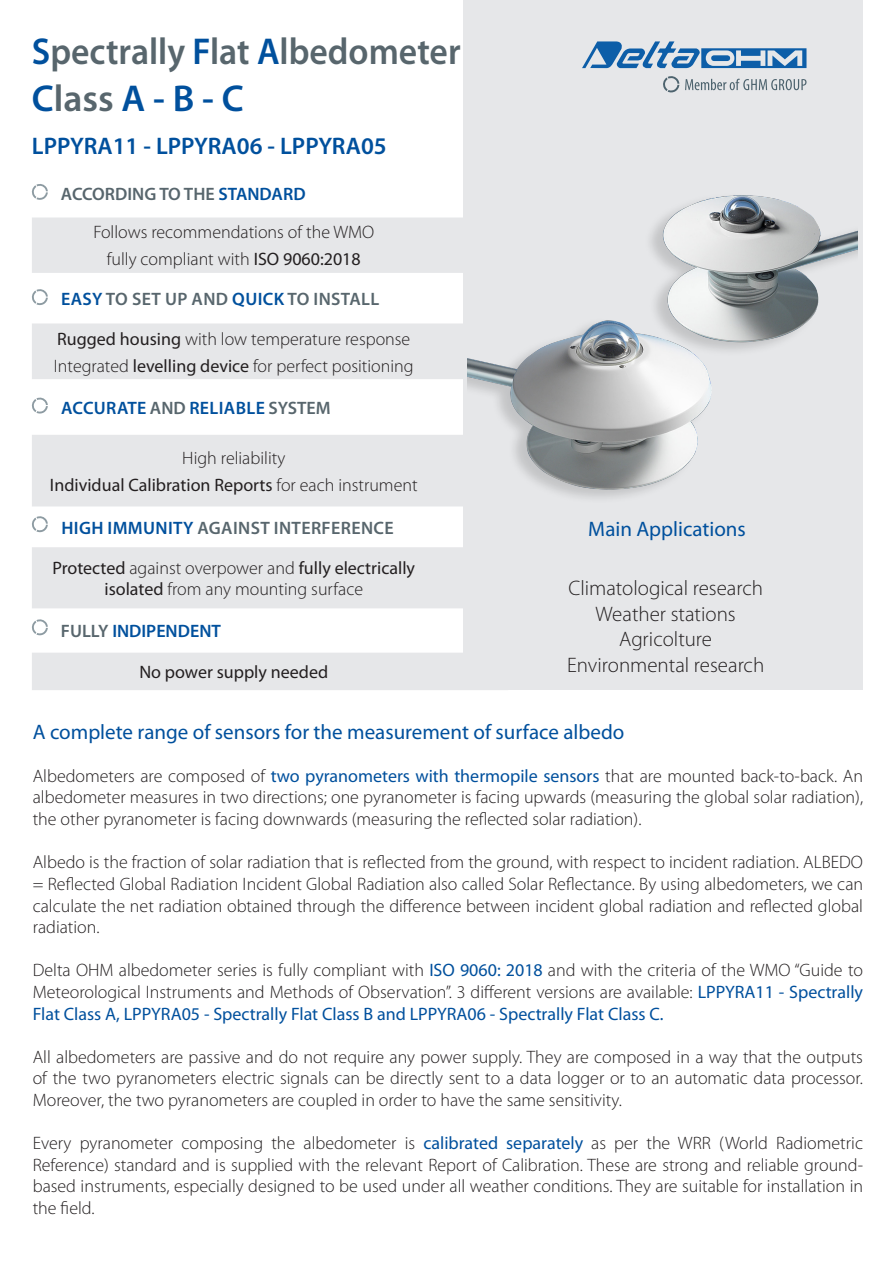
<style>
.page{position:relative;width:893px;height:1263px;background:#fff}
.page>*{position:absolute;margin:0;border:0;box-sizing:border-box;transform-origin:0 0}
.t1{font:600 37.5px/46.8px "Myriad Pro";color:#58666d;scale:.95 1}
.t2{font:600 24px "Myriad Pro";color:#00509d}
.t3{font:21px "Myriad Pro";color:#00509d}
.t4{font:300 21px "Myriad Pro";color:#231f20}
.t5{font:300 18px/21.6px "Myriad Pro";color:#231f20;text-align:justify}
.t6{font:18px "Myriad Pro";color:#231f20}
.t7{font:600 18px "Myriad Pro";letter-spacing:.02em;color:#58666d}
.t8{font:600 18px "Myriad Pro";letter-spacing:.02em;color:#00509d}
.t9{font:600 18px "Myriad Pro";color:#58666d}
.t10{font:600 18px "Myriad Pro";color:#00509d}
.s1{color:#00509d}
.s2{font-weight:400}
.s3{color:#58666d}
.s4{font-weight:300}
.s5{font-weight:400;color:#00509d}
</style>
<div class="page">
<svg style="left:32px;top:217px;width:431px;height:473px;fill:#e6e7e9"></svg>
<svg style="left:31px;top:184px;width:17px;height:16px"></svg>
<svg style="left:32px;top:288px;width:16px;height:17px"></svg>
<svg style="left:31px;top:397px;width:17px;height:17px"></svg>
<svg style="left:32px;top:515px;width:16px;height:17px"></svg>
<svg style="left:32px;top:618px;width:16px;height:18px"></svg>
<div style="left:463px;top:1px;width:400px;height:689px;background:#e6e7e9"></div>
<svg style="left:582px;top:41px;width:224px;height:27px"></svg>
<svg style="left:685px;top:79px;width:121px;height:11px"></svg>
<svg style="left:663px;top:76px;width:16px;height:17px"></svg>
<img style="left:468px;top:195px;width:390px;height:303px">
<p class="t1" style="left:32px;top:27px;width:453px"><span class="s1">S</span>pectrally <span class="s1">F</span>lat <span class="s1">A</span>lbedometer<br><span class="s1">C</span>lass <span class="s1">A - B - C</span></p>
<p class="t2" style="left:32px;top:131px;width:356px">LPPYRA11 - LPPYRA06 - LPPYRA05</p>
<p class="t9" style="left:61px;top:183px;width:246px">ACCORDING TO THE <span class="s1">STANDARD</span></p>
<p class="t5" style="left:93px;top:222px;width:282px">Follows recommendations of the WMO</p>
<p class="t5" style="left:107px;top:248px;width:255px">fully compliant with <span class="s2">ISO 9060:2018</span></p>
<p class="t7" style="left:61px;top:287px;width:320px"><span class="s1">EASY</span> TO SET UP AND <span class="s1">QUICK</span> TO INSTALL</p>
<p class="t5" style="left:57px;top:328px;width:355px"><span class="s2">Rugged housing</span> with low temperature response</p>
<p class="t5" style="left:54px;top:355px;width:361px">Integrated <span class="s2">levelling device</span> for perfect positioning</p>
<p class="t8" style="left:61px;top:396px;width:271px">ACCURATE <span class="s3">AND</span> RELIABLE <span class="s3">SYSTEM</span></p>
<p class="t5" style="left:182px;top:447px;width:105px">High reliability</p>
<p class="t6" style="left:50px;top:474px;width:369px">Individual Calibration Reports <span class="s4">for each instrument</span></p>
<p class="t7" style="left:62px;top:516px;width:334px"><span class="s1">HIGH IMMUNITY</span> AGAINST INTERFERENCE</p>
<p class="t5" style="left:52px;top:557px;width:364px;text-align:center"><span class="s2">Protected</span> against overpower and <span class="s2">fully electrically isolated</span> from any mounting surface</p>
<p class="t10" style="left:61px;top:620px;width:162px"><span class="s3">FULLY</span> INDIPENDENT</p>
<p class="t6" style="left:139px;top:661px;width:190px">No power supply needed</p>
<p class="t3" style="left:588px;top:516px;width:159px">Main Applications</p>
<p class="t4" style="left:568px;top:575px;width:196px">Climatological research</p>
<p class="t4" style="left:596px;top:601px;width:142px">Weather stations</p>
<p class="t4" style="left:619px;top:626px;width:94px">Agricolture</p>
<p class="t4" style="left:567px;top:652px;width:199px">Environmental research</p>
<p class="t3" style="left:33px;top:719px;width:593px">A complete range of sensors for the measurement of surface albedo</p>
<p class="t5" style="left:33px;top:765px;width:832px">Albedometers are composed of <span class="s5">two pyranometers with thermopile sensors</span> that are mounted back-to-back. An albedometer measures in two directions; one pyranometer is facing upwards (measuring the global solar radiation), the other pyranometer is facing downwards (measuring the reflected solar radiation).</p>
<p class="t5" style="left:33px;top:851px;width:832px">Albedo is the fraction of solar radiation that is reflected from the ground, with respect to incident radiation. ALBEDO = Reflected Global Radiation Incident Global Radiation also called Solar Reflectance. By using albedometers, we can calculate the net radiation obtained through the difference between incident global radiation and reflected global radiation.</p>
<p class="t5" style="left:33px;top:959px;width:832px">Delta OHM albedometer series is fully compliant with <span class="s5">ISO 9060: 2018</span> and with the criteria of the WMO “Guide to Meteorological Instruments and Methods of Observation”. 3 different versions are available: <span class="s5">LPPYRA11 - Spectrally Flat Class A, LPPYRA05 - Spectrally Flat Class B and LPPYRA06 - Spectrally Flat Class C.</span></p>
<p class="t5" style="left:33px;top:1046px;width:832px">All albedometers are passive and do not require any power supply. They are composed in a way that the outputs of the two pyranometers electric signals can be directly sent to a data logger or to an automatic data processor.<br>Moreover, the two pyranometers are coupled in order to have the same sensitivity.</p>
<p class="t5" style="left:33px;top:1132px;width:832px">Every pyranometer composing the albedometer is <span class="s5">calibrated separately</span> as per the WRR (World Radiometric Reference) standard and is supplied with the relevant Report of Calibration. These are strong and reliable ground&shy;based instruments, especially designed to be used under all weather conditions. They are suitable for installation in the field.</p>
</div>
